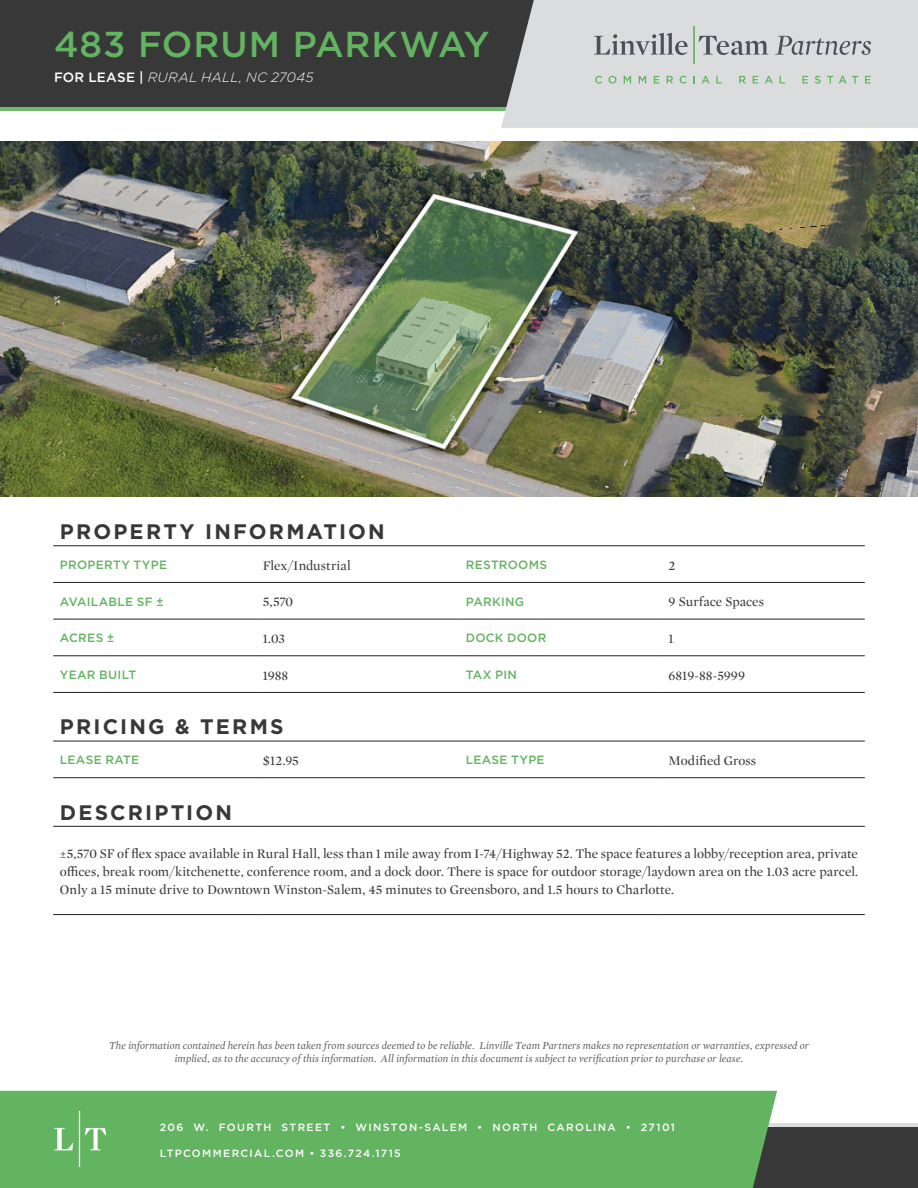
<style>
.page{position:relative;width:918px;height:1188px;background:#fff}
.page>*{position:absolute;margin:0;border:0;box-sizing:border-box;transform-origin:0 0}
.t1{font:500 36px "Gotham";letter-spacing:.025em;color:#63b461}
.t2{font:700 21px "Gotham";letter-spacing:.105em;color:#383839}
.t3{font:13.5px/18px "Mercury Display";color:#383839;text-align:justify}
.t4{font:italic 300 13.5px "Gotham";letter-spacing:.02em;color:#fff}
.t5{font:500 12px "Gotham";letter-spacing:.02em;color:#63b461}
.t6{font:italic 10.95px/13.5px "Mercury Display";letter-spacing:.015em;color:#5f5f62;text-align:center}
.t7{font:500 10.5px "Gotham";letter-spacing:.125em;color:#fff}
.s1{font-weight:500;font-style:normal}
</style>
<div class="page">
<div style="left:0;top:1123px;width:918px;height:65px;background:#383839"></div>
<div style="left:0;top:0;width:918px;height:110px;background:#383839"></div>
<hr style="left:0;top:107px;width:918px;height:3px;background:#71b96c">
<div style="left:501px;top:0;width:417px;height:128px;background:#dbdcde"></div>
<svg style="left:594px;top:33px;width:94px;height:22px;background:#b1b3b7"></svg>
<hr style="left:693px;top:26px;width:1px;height:38px;background:#73b86a">
<svg style="left:699px;top:36px;width:69px;height:19px"></svg>
<svg style="left:775px;top:36px;width:96px;height:19px;background:#b5b7ba"></svg>
<svg style="left:595px;top:76px;width:7px;height:8px"></svg>
<svg style="left:608px;top:76px;width:8px;height:8px"></svg>
<svg style="left:624px;top:76px;width:7px;height:8px"></svg>
<svg style="left:639px;top:76px;width:7px;height:8px"></svg>
<svg style="left:654px;top:76px;width:5px;height:8px"></svg>
<svg style="left:667px;top:76px;width:6px;height:8px"></svg>
<svg style="left:680px;top:76px;width:7px;height:8px"></svg>
<svg style="left:693px;top:76px;width:2px;height:8px"></svg>
<svg style="left:702px;top:76px;width:8px;height:8px"></svg>
<svg style="left:716px;top:76px;width:6px;height:8px"></svg>
<svg style="left:739px;top:76px;width:7px;height:8px"></svg>
<svg style="left:753px;top:76px;width:5px;height:8px"></svg>
<svg style="left:765px;top:76px;width:8px;height:8px"></svg>
<svg style="left:780px;top:76px;width:5px;height:8px"></svg>
<svg style="left:802px;top:76px;width:6px;height:8px"></svg>
<svg style="left:815px;top:76px;width:6px;height:8px"></svg>
<svg style="left:827px;top:76px;width:6px;height:8px"></svg>
<svg style="left:839px;top:76px;width:19px;height:8px"></svg>
<svg style="left:865px;top:76px;width:6px;height:8px"></svg>
<hr style="left:0;top:1123px;width:918px;height:3px;background:#dbdcde">
<div style="left:0;top:1091px;width:777px;height:97px;background:#63b461"></div>
<img style="left:54px;top:1112px;width:52px;height:55px">
<img style="left:0;top:141px;width:918px;height:356px">
<hr style="left:53px;top:582px;width:203px;height:1px;background:#231f20">
<hr style="left:256px;top:582px;width:203px;height:1px;background:#231f20">
<hr style="left:459px;top:582px;width:203px;height:1px;background:#231f20">
<hr style="left:662px;top:582px;width:203px;height:1px;background:#231f20">
<hr style="left:53px;top:619px;width:203px;height:1px;background:#231f20">
<hr style="left:256px;top:619px;width:203px;height:1px;background:#231f20">
<hr style="left:459px;top:619px;width:203px;height:1px;background:#231f20">
<hr style="left:662px;top:619px;width:203px;height:1px;background:#231f20">
<hr style="left:53px;top:692px;width:203px;height:1px;background:#231f20">
<hr style="left:256px;top:692px;width:203px;height:1px;background:#231f20">
<hr style="left:459px;top:692px;width:203px;height:1px;background:#231f20">
<hr style="left:662px;top:692px;width:203px;height:1px;background:#231f20">
<hr style="left:53px;top:777px;width:203px;height:1px;background:#231f20">
<hr style="left:256px;top:777px;width:203px;height:1px;background:#231f20">
<hr style="left:459px;top:777px;width:203px;height:1px;background:#231f20">
<hr style="left:662px;top:777px;width:203px;height:1px;background:#231f20">
<hr style="left:53px;top:826px;width:203px;height:1px;background:#231f20">
<hr style="left:256px;top:826px;width:203px;height:1px;background:#231f20">
<hr style="left:459px;top:826px;width:203px;height:1px;background:#231f20">
<hr style="left:662px;top:826px;width:203px;height:1px;background:#231f20">
<hr style="left:53px;top:914px;width:203px;height:1px;background:#231f20">
<hr style="left:256px;top:914px;width:203px;height:1px;background:#231f20">
<hr style="left:459px;top:914px;width:203px;height:1px;background:#231f20">
<hr style="left:662px;top:914px;width:203px;height:1px;background:#231f20">
<hr style="left:53px;top:545px;width:203px;height:1px;background:#231f20">
<hr style="left:256px;top:545px;width:203px;height:1px;background:#231f20">
<hr style="left:459px;top:545px;width:203px;height:1px;background:#231f20">
<hr style="left:662px;top:545px;width:203px;height:1px;background:#231f20">
<hr style="left:53px;top:655px;width:203px;height:1px;background:#231f20">
<hr style="left:256px;top:655px;width:203px;height:1px;background:#231f20">
<hr style="left:459px;top:655px;width:203px;height:1px;background:#231f20">
<hr style="left:662px;top:655px;width:203px;height:1px;background:#231f20">
<hr style="left:53px;top:741px;width:203px;height:1px;background:#231f20">
<hr style="left:256px;top:741px;width:203px;height:1px;background:#231f20">
<hr style="left:459px;top:741px;width:203px;height:1px;background:#231f20">
<hr style="left:662px;top:741px;width:203px;height:1px;background:#231f20">
<h1 class="t1" style="left:54px;top:20px;width:437px">483 FORUM PARKWAY</h1>
<p class="t4" style="left:54px;top:68px;width:261px"><span class="s1">FOR LEASE |</span> RURAL HALL, NC 27045</p>
<p class="t2" style="left:60px;top:518px;width:326px">PROPERTY INFORMATION</p>
<p class="t5" style="left:60px;top:557px;width:109px">PROPERTY TYPE</p>
<p class="t3" style="left:263px;top:556px;width:89px">Flex/Industrial</p>
<p class="t5" style="left:466px;top:557px;width:83px">RESTROOMS</p>
<p class="t3" style="left:669px;top:556px;width:8px">2</p>
<p class="t5" style="left:60px;top:593px;width:105px">AVAILABLE SF ±</p>
<p class="t3" style="left:263px;top:592px;width:32px">5,570</p>
<p class="t5" style="left:466px;top:593px;width:60px">PARKING</p>
<p class="t3" style="left:669px;top:592px;width:97px">9 Surface Spaces</p>
<p class="t5" style="left:60px;top:630px;width:56px">ACRES ±</p>
<p class="t3" style="left:263px;top:629px;width:24px">1.03</p>
<p class="t5" style="left:466px;top:630px;width:82px">DOCK DOOR</p>
<p class="t3" style="left:669px;top:629px;width:7px">1</p>
<p class="t5" style="left:60px;top:667px;width:78px">YEAR BUILT</p>
<p class="t3" style="left:263px;top:666px;width:27px">1988</p>
<p class="t5" style="left:466px;top:667px;width:53px">TAX PIN</p>
<p class="t3" style="left:669px;top:666px;width:78px">6819-88-5999</p>
<p class="t2" style="left:60px;top:713px;width:225px">PRICING &amp; TERMS</p>
<p class="t5" style="left:60px;top:752px;width:81px">LEASE RATE</p>
<p class="t3" style="left:263px;top:751px;width:38px">$12.95</p>
<p class="t5" style="left:466px;top:752px;width:80px">LEASE TYPE</p>
<p class="t3" style="left:669px;top:751px;width:89px">Modified Gross</p>
<p class="t2" style="left:60px;top:798px;width:174px">DESCRIPTION</p>
<p class="t3" style="left:60px;top:844px;width:800px">±5,570 SF of flex space available in Rural Hall, less than 1 mile away from I-74/Highway 52. The space features a lobby/reception area, private offices, break room/kitchenette, conference room, and a dock door. There is space for outdoor storage/laydown area on the 1.03 acre parcel.<br>Only a 15 minute drive to Downtown Winston-Salem, 45 minutes to Greensboro, and 1.5 hours to Charlotte.</p>
<p class="t6" style="left:109px;top:1038px;width:701px">The information contained herein has been taken from sources deemed to be reliable. Linville Team Partners makes no representation or warranties, expressed or implied, as to the accuracy of this information. All information in this document is subject to verification prior to purchase or lease.</p>
<p class="t7" style="left:160px;top:1120px;width:517px">206 W. FOURTH STREET • WINSTON-SALEM • NORTH CAROLINA • 27101</p>
<p class="t7" style="left:160px;top:1146px;width:243px">LTPCOMMERCIAL.COM • 336.724.1715</p>
</div>
